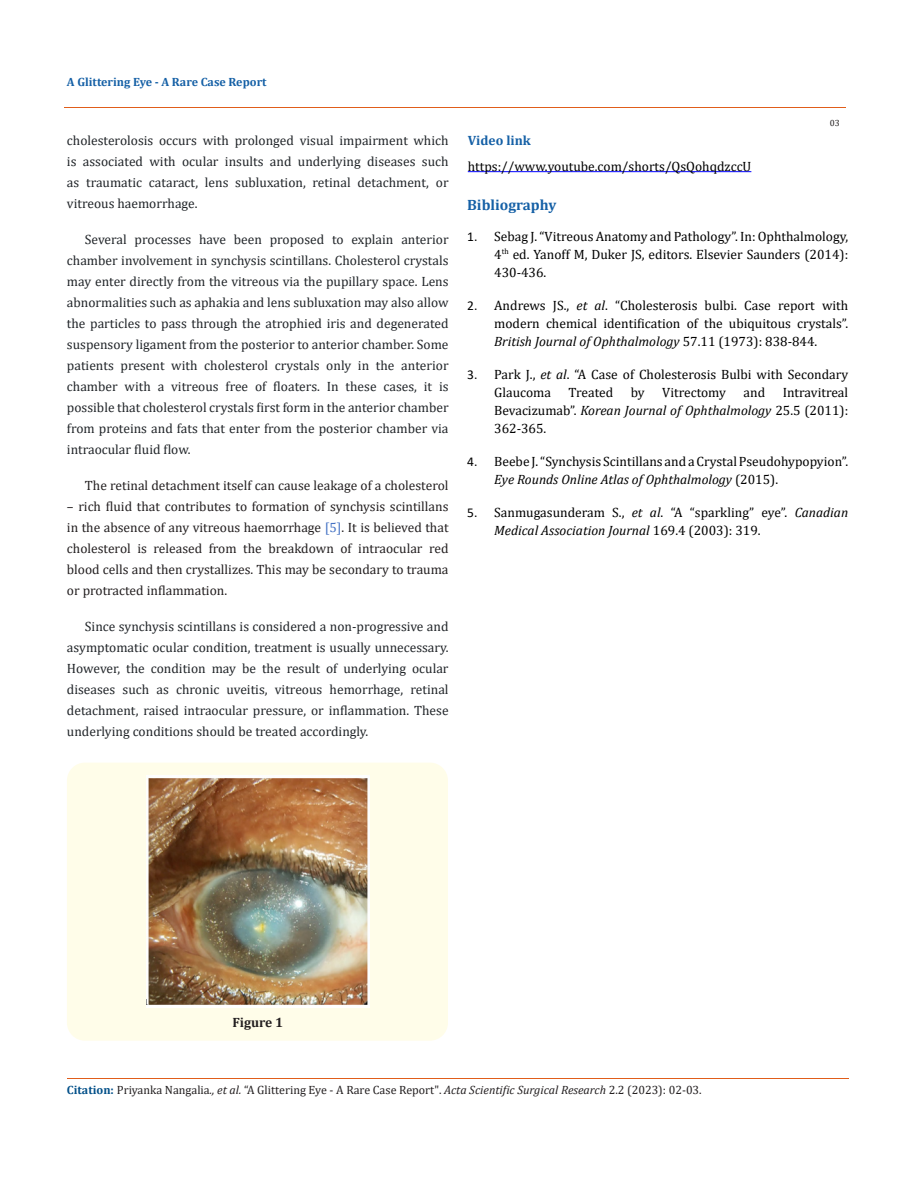
<style>
.page{position:relative;width:917px;height:1188px;background:#fff}
.page>*{position:absolute;margin:0;border:0;box-sizing:border-box;transform-origin:0 0}
.t1{font:700 15px "Cambria";color:#1560a6}
.Normal__Web{font:13.5px/21px "Cambria";color:#212529;text-align:justify}
.t2{font:13.5px/18px "Cambria";color:#000;text-align:justify}
.t3{font:13.5px/21px "Cambria";color:#231f20;text-align:justify}
.t4{font:700 13.5px "Cambria";color:#1560a6}
.t5{font:700 13.5px "Cambria";color:#231f20}
.t6{font:12px "Cambria";color:#231f20}
.t7{font:700 12px "Cambria";color:#1560a6}
.t8{font:9px "Cambria";color:#231f20}
.s1{color:#4472c4}
.s2{font-family:"Calibri"}
.s3{font-style:italic}
.s4{font-weight:700;color:#035089}
</style>
<div class="page">
<div style="left:67px;top:763px;width:381px;height:278px;background:#fffde9;border-radius:18px"></div>
<img style="left:146px;top:775px;width:223px;height:233px">
<hr style="left:468px;top:171px;width:283px;height:1px;background:#00f">
<hr style="left:64px;top:108px;width:781px;height:1px;background:#e05d1a">
<hr style="left:67px;top:1078px;width:781px;height:1px;background:#e05d1a">
<p class="t7" style="left:67px;top:73px;width:201px">A Glittering Eye - A Rare Case Report</p>
<p class="Normal__Web" style="left:67px;top:130px;width:383px">cholesterolosis occurs with prolonged visual impairment which is associated with ocular insults and underlying diseases such as traumatic cataract, lens subluxation, retinal detachment, or vitreous haemorrhage.</p>
<p class="Normal__Web" style="left:67px;top:229px;width:383px;text-indent:18px">Several processes have been proposed to explain anterior chamber involvement in synchysis scintillans. Cholesterol crystals may enter directly from the vitreous via the pupillary space. Lens abnormalities such as aphakia and lens subluxation may also allow the particles to pass through the atrophied iris and degenerated suspensory ligament from the posterior to anterior chamber. Some patients present with cholesterol crystals only in the anterior chamber with a vitreous free of floaters. In these cases, it is possible that cholesterol crystals first form in the anterior chamber from proteins and fats that enter from the posterior chamber via intraocular fluid flow.</p>
<p class="t3" style="left:85px;top:475px;width:365px">The retinal detachment itself can cause leakage of a cholesterol</p>
<p class="t3" style="left:67px;top:496px;width:383px">– rich fluid that contributes to formation of synchysis scintillans in the absence of any vitreous haemorrhage <span class="s1">[5]</span>. It is believed that cholesterol is released from the breakdown of intraocular red blood cells and then crystallizes. This may be secondary to trauma or protracted inflammation.</p>
<p class="Normal__Web" style="left:67px;top:616px;width:383px;text-indent:18px">Since synchysis scintillans is considered a non-progressive and asymptomatic ocular condition, treatment is usually unnecessary.<br>However, the condition may be the result of underlying ocular diseases such as chronic uveitis, vitreous hemorrhage, retinal detachment, raised intraocular pressure, or inflammation. These underlying conditions should be treated accordingly.</p>
<p class="t8" style="left:829px;top:118px;width:11px">03</p>
<p class="t4" style="left:468px;top:131px;width:65px">Video link</p>
<p class="t2" style="left:468px;top:157px;width:285px">https://www.youtube.com/shorts/QsQohqdzccU</p>
<p class="t1" style="left:467px;top:194px;width:91px">Bibliography</p>
<p class="t2" style="left:494px;top:227px;width:355px;text-indent:-27px"><span class="s2">1.</span> Sebag J. “Vitreous Anatomy and Pathology”. In: Ophthalmology, 4<sup>th</sup> ed. Yanoff M, Duker JS, editors. Elsevier Saunders (2014):<br>430-436.</p>
<p class="t2" style="left:494px;top:296px;width:355px;text-indent:-27px"><span class="s2">2.</span> Andrews JS., <span class="s3">et al</span>. “Cholesterosis bulbi. Case report with modern chemical identification of the ubiquitous crystals”.<br><span class="s3">British Journal of Ophthalmology</span> 57.11 (1973): 838-844.</p>
<p class="t2" style="left:494px;top:365px;width:355px;text-indent:-27px"><span class="s2">3.</span> Park J., <span class="s3">et al</span>. “A Case of Cholesterosis Bulbi with Secondary<br>Glaucoma</p>
<p class="t2" style="left:494px;top:383px;width:355px;text-indent:288px">Intravitreal Bevacizumab”. <span class="s3">Korean Journal of Ophthalmology</span> 25.5 (2011):<br>362-365.</p>
<p class="t2" style="left:494px;top:452px;width:355px;text-indent:-27px"><span class="s2">4.</span> Beebe J. “Synchysis Scintillans and a Crystal Pseudohypopyion”.<br><span class="s3">Eye Rounds Online Atlas of Ophthalmology</span> (2015).</p>
<p class="t2" style="left:494px;top:503px;width:355px;text-indent:-27px"><span class="s2">5.</span> Sanmugasunderam S., <span class="s3">et al</span>. “A “sparkling” eye”. <span class="s3">Canadian<br>Medical Association Journal</span> 169.4 (2003): 319.</p>
<p class="t2" style="left:568px;top:383px;width:46px">Treated</p>
<p class="t2" style="left:630px;top:383px;width:15px">by</p>
<p class="t2" style="left:662px;top:383px;width:65px">Vitrectomy</p>
<p class="t2" style="left:743px;top:383px;width:23px">and</p>
<p class="t5" style="left:232px;top:1013px;width:52px">Figure 1</p>
<p class="t6" style="left:67px;top:1083px;width:636px"><span class="s4">Citation:</span> Priyanka Nangalia<span class="s3">., et al.</span> “A Glittering Eye - A Rare Case Report". <span class="s3">Acta Scientific Surgical Research</span> 2.2 (2023): 02-03.</p>
</div>
